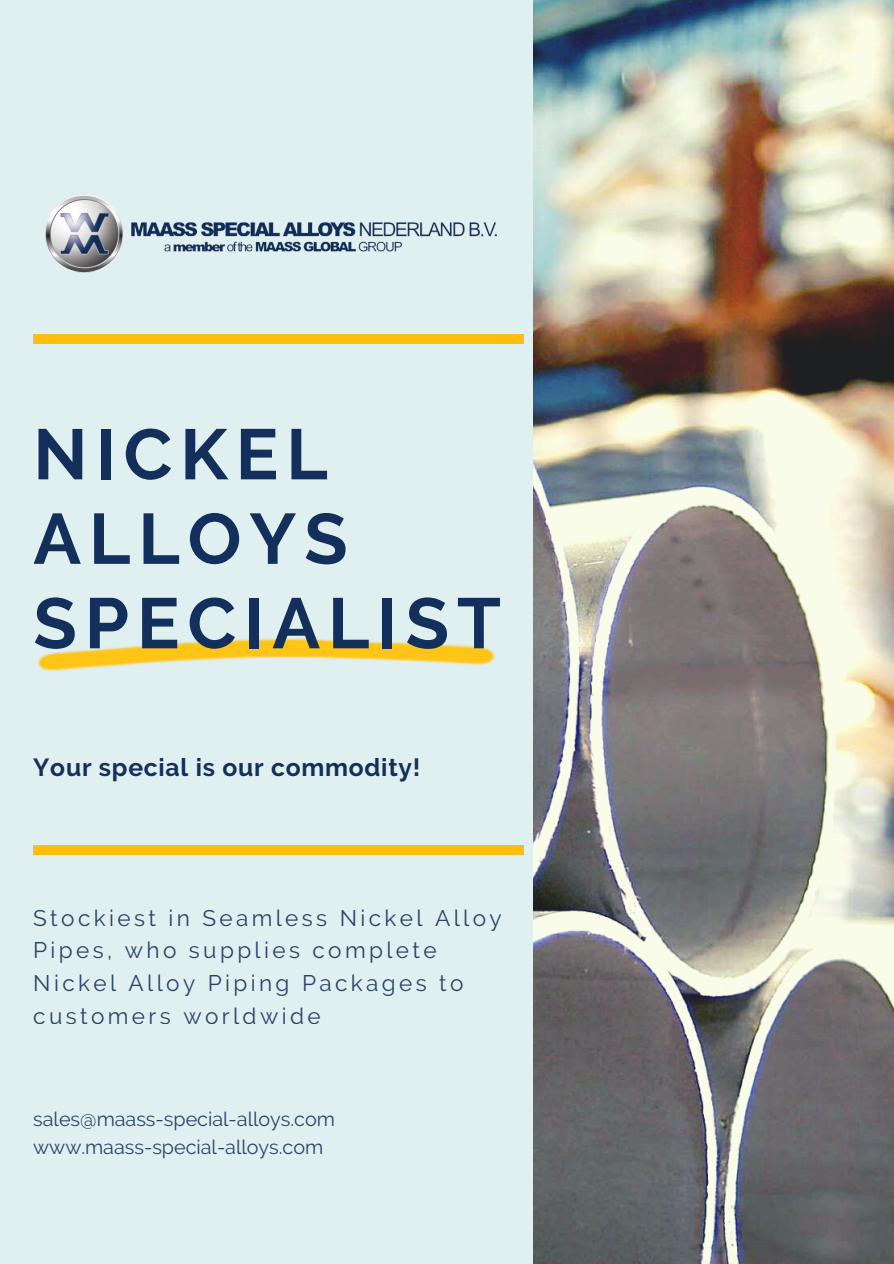
<style>
.page{position:relative;width:894px;height:1264px;background:#fff}
.page>*{position:absolute;margin:0;border:0;box-sizing:border-box;transform-origin:0 0}
.t1{font:700 71.1px/84.4px "Raleway";letter-spacing:.11em;color:#132f5b}
.t2{font:700 24.6px "Raleway";letter-spacing:.03em;color:#132f5b}
.t3{font:22.5px/32.7px "Raleway";letter-spacing:.15em;color:#132f5b}
.t4{font:19.8px/27.9px "Raleway";color:#132f5b}
</style>
<div class="page">
<div style="left:0;top:0;width:893px;height:1263px;background:#e0eff0"></div>
<img style="left:533px;top:0;width:360px;height:1263px">
<img style="left:37px;top:638px;width:458px;height:34px">
<div style="left:33px;top:335px;width:490px;height:9px;background:#ffbd0d"></div>
<div style="left:33px;top:845px;width:490px;height:9px;background:#ffbd0d"></div>
<img style="left:45px;top:194px;width:452px;height:79px">
<p class="t1" style="left:33px;top:412px;width:469px">NICKEL<br>ALLOYS<br>SPECIALIST</p>
<p class="t2" style="left:33px;top:752px;width:388px">Your special is our commodity!</p>
<p class="t3" style="left:33px;top:901px;width:470px">Stockiest in Seamless Nickel Alloy<br>Pipes, who supplies complete<br>Nickel Alloy Piping Packages to customers worldwide</p>
<p class="t4" style="left:33px;top:1105px;width:303px">sales@maass-special-alloys.com www.maass-special-alloys.com</p>
</div>
